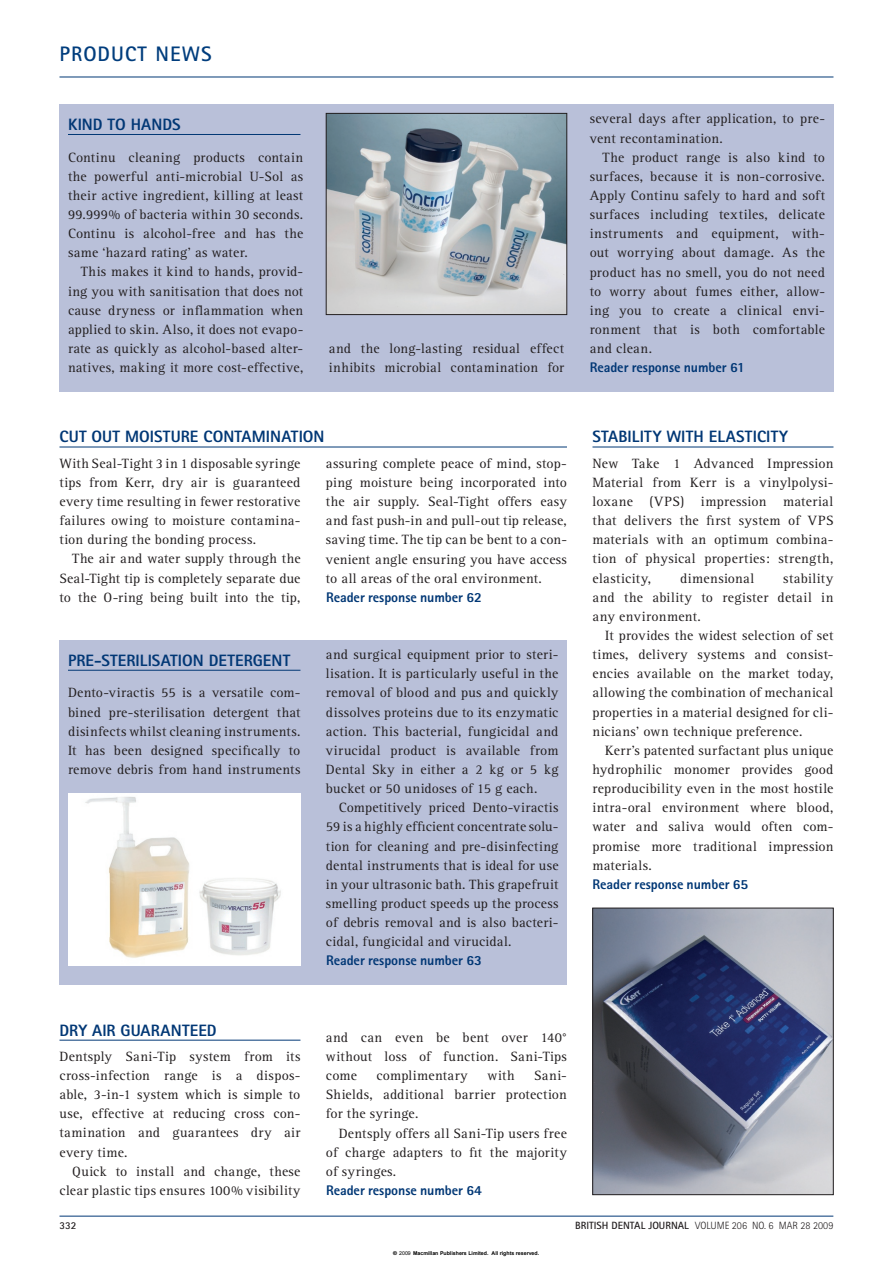
<style>
.page{position:relative;width:893px;height:1263px;background:#fff}
.page>*{position:absolute;margin:0;border:0;box-sizing:border-box;transform-origin:0 0}
.t1{font:700 21px "Rotis Sans Serif";letter-spacing:.05em;color:#013d7d}
.t2{font:800 16.5px "Rotis Sans Serif";letter-spacing:.005em;color:#013775}
.t3{font:13.95px/19.2px "Rotis Serif";letter-spacing:.02em;color:#231f20;text-align:justify}
.t4{font:800 13.95px "Rotis Sans Serif";letter-spacing:-.005em;color:#013775}
.t5{font:300 10.5px "Rotis Sans Serif";color:#231f20}
.t6{font:700 10.5px "Rotis Sans Serif";color:#231f20}
.t7{font:700 5.25px "Arial";color:#000}
.s1{font-weight:700}
.s2{font-family:"Helvetica"}
.s3{font-weight:400}
</style>
<div class="page">
<hr style="left:59px;top:77px;width:774px;height:1px;background:#013775">
<hr style="left:59px;top:1216px;width:774px;height:1px;background:#013775">
<div style="left:59px;top:640px;width:508px;height:344px;background:#b9c0d9"></div>
<hr style="left:68px;top:670px;width:232px;height:1px;background:#013775">
<hr style="left:59px;top:447px;width:508px;height:1px;background:#013775">
<div style="left:59px;top:104px;width:774px;height:287px;background:#b9c0d9"></div>
<hr style="left:68px;top:134px;width:232px;height:1px;background:#013775">
<img style="left:328px;top:115px;width:237px;height:198px">
<div style="left:326px;top:113px;width:241px;height:202px;border:1px solid #231f20"></div>
<img style="left:68px;top:793px;width:232px;height:172px">
<hr style="left:592px;top:447px;width:241px;height:1px;background:#013775">
<img style="left:594px;top:910px;width:237px;height:283px">
<div style="left:592px;top:908px;width:241px;height:287px;border:1px solid #231f20"></div>
<hr style="left:59px;top:1040px;width:241px;height:1px;background:#013775">
<h1 class="t1" style="left:59px;top:47px;width:154px">PRODUCT NEWS</h1>
<p class="t2" style="left:68px;top:118px;width:114px">KIND TO HANDS</p>
<p class="t3" style="left:68px;top:149px;width:237px">Continu cleaning products contain the powerful anti-microbial U-Sol as their active ingredient, killing at least 99.999% of bacteria within 30 seconds.<br>Continu is alcohol-free and has the same ‘hazard rating’ as water.</p>
<p class="t3" style="left:68px;top:264px;width:237px;text-indent:13px">This makes it kind to hands, provid&shy;ing you with sanitisation that does not cause dryness or inflammation when applied to skin. Also, it does not evapo&shy;rate as quickly as alcohol-based alter&shy;natives, making it more cost-effective,</p>
<p class="t3" style="left:329px;top:340px;width:237px">and the long-lasting residual effect inhibits microbial contamination for</p>
<p class="t2" style="left:59px;top:431px;width:267px">CUT OUT MOISTURE CONTAMINATION</p>
<p class="t3" style="left:59px;top:455px;width:242px">With Seal-Tight 3 in 1 disposable syringe tips from Kerr, dry air is guaranteed every time resulting in fewer restorative failures owing to moisture contamina&shy;tion during the bonding process.</p>
<p class="t3" style="left:59px;top:551px;width:242px;text-indent:13px">The air and water supply through the Seal-Tight tip is completely separate due to the O-ring being built into the tip,</p>
<p class="t2" style="left:68px;top:654px;width:224px">PRE-STERILISATION DETERGENT</p>
<p class="t3" style="left:68px;top:684px;width:234px">Dento-viractis 55 is a versatile com&shy;bined pre-sterilisation detergent that disinfects whilst cleaning instruments.<br>It has been designed specifically to remove debris from hand instruments</p>
<p class="t2" style="left:59px;top:1024px;width:159px">DRY AIR GUARANTEED</p>
<p class="t3" style="left:59px;top:1048px;width:242px">Dentsply Sani-Tip system from its cross-infection range is a dispos&shy;able, 3-in-1 system which is simple to use, effective at reducing cross con&shy;tamination and guarantees dry air every time.</p>
<p class="t3" style="left:59px;top:1163px;width:242px;text-align:right">Quick to install and change, these clear plastic tips ensures 100% visibility</p>
<p class="t3" style="left:326px;top:455px;width:243px">assuring complete peace of mind, stop&shy;ping moisture being incorporated into the air supply. Seal-Tight offers easy and fast push-in and pull-out tip release, saving time. The tip can be bent to a con&shy;venient angle ensuring you have access to all areas of the oral environment.</p>
<p class="t4" style="left:326px;top:592px;width:157px">Reader response number 62</p>
<p class="t3" style="left:326px;top:646px;width:234px">and surgical equipment prior to steri&shy;lisation. It is particularly useful in the removal of blood and pus and quickly dissolves proteins due to its enzymatic action. This bacterial, fungicidal and virucidal product is available from Dental Sky in either a 2 kg or 5 kg bucket or 50 unidoses of 15 g each.</p>
<p class="t3" style="left:326px;top:799px;width:234px;text-indent:13px">Competitively priced Dento-viractis 59 is a highly efficient concentrate solu&shy;tion for cleaning and pre-disinfecting dental instruments that is ideal for use in your ultrasonic bath. This grapefruit smelling product speeds up the process of debris removal and is also bacteri&shy;cidal, fungicidal and virucidal.</p>
<p class="t4" style="left:326px;top:956px;width:157px">Reader response number 63</p>
<p class="t3" style="left:326px;top:1029px;width:242px">and can even be bent over 140° without loss of function. Sani-Tips come</p>
<p class="t3" style="left:377px;top:1067px;width:93px">complimentary</p>
<p class="t3" style="left:487px;top:1067px;width:29px">with</p>
<p class="t3" style="left:326px;top:1067px;width:242px;text-indent:208px">Sani-Shields, additional barrier protection for the syringe.</p>
<p class="t3" style="left:326px;top:1125px;width:242px;text-indent:13px">Dentsply offers all Sani-Tip users free of charge adapters to fit the majority of syringes.</p>
<p class="t4" style="left:326px;top:1185px;width:157px">Reader response number 64</p>
<p class="t3" style="left:590px;top:110px;width:237px">several days after application, to pre&shy;vent recontamination.</p>
<p class="t3" style="left:590px;top:149px;width:237px;text-indent:13px">The product range is also kind to surfaces, because it is non-corrosive.<br>Apply Continu safely to hard and soft surfaces including textiles, delicate instruments and equipment, with&shy;out worrying about damage. As the product has no smell, you do not need to worry about fumes either, allow&shy;ing you to create a clinical envi&shy;ronment that is both comfortable and clean.</p>
<p class="t4" style="left:590px;top:363px;width:157px">Reader response number 61</p>
<p class="t2" style="left:592px;top:431px;width:197px">STABILITY WITH ELASTICITY</p>
<p class="t3" style="left:592px;top:455px;width:242px">New Take 1 Advanced Impression Material from Kerr is a vinylpolysi&shy;loxane (VPS) impression material that delivers the first system of VPS materials with an optimum combina&shy;tion of physical properties: strength, elasticity,</p>
<p class="t3" style="left:592px;top:570px;width:242px;text-indent:191px">stability and the ability to register detail in any environment.</p>
<p class="t3" style="left:592px;top:627px;width:242px;text-indent:13px">It provides the widest selection of set times, delivery systems and consist&shy;encies available on the market today, allowing the combination of mechanical properties in a material designed for cli&shy;nicians’ own technique preference.</p>
<p class="t3" style="left:592px;top:742px;width:242px;text-indent:13px">Kerr’s patented surfactant plus unique hydrophilic monomer provides good reproducibility even in the most hostile intra-oral environment where blood, water and saliva would often com&shy;promise more traditional impression materials.</p>
<p class="t4" style="left:592px;top:879px;width:157px">Reader response number 65</p>
<p class="t3" style="left:680px;top:570px;width:76px">dimensional</p>
<p class="t6" style="left:59px;top:1222px;width:18px">332</p>
<p class="t5" style="left:575px;top:1222px;width:260px"><span class="s1">BRITISH DENTAL JOURNAL</span> VOLUME 206 NO. 6 MAR 28 2009</p>
<p class="t7" style="left:393px;top:1250px;width:148px"><span class="s2">©</span> <span class="s3">2009</span> Macmillan Publishers Limited. All rights reserved.</p>
</div>
